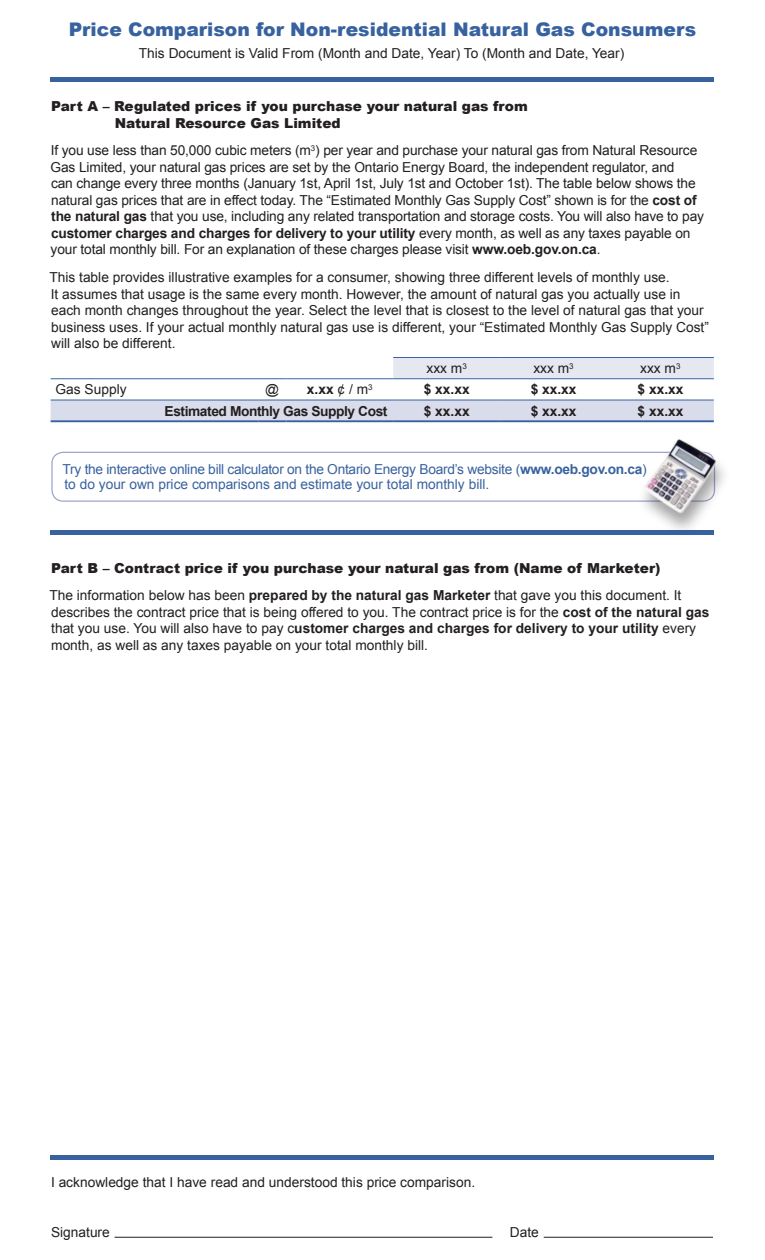
<style>
.page{position:relative;width:765px;height:1260px;background:#fff}
.page>*{position:absolute;margin:0;border:0;box-sizing:border-box;transform-origin:0 0}
.t1{font:900 18.75px "Arial";color:#38629f}
.t2{font:13.75px/16.5px "Arial";color:#231f20}
.t3{font:900 13.75px/16.5px "Arial";color:#231f20}
.t4{font:13.75px/15px "Arial";letter-spacing:-.02em;color:#38629f}
.t5{font:700 13.75px "Arial";letter-spacing:-.03em;color:#231f20}
.s1{font-weight:700}
.s2{font-weight:400}
</style>
<div class="page">
<div style="left:51px;top:77px;width:663px;height:5px;background:#38629f"></div>
<div style="left:393px;top:358px;width:321px;height:20px;background:#e5e7f1"></div>
<hr style="left:393px;top:357px;width:107px;height:1px;background:#38629f">
<hr style="left:500px;top:357px;width:107px;height:1px;background:#38629f">
<hr style="left:607px;top:357px;width:107px;height:1px;background:#38629f">
<hr style="left:51px;top:378px;width:207px;height:1px;background:#38629f">
<svg style="left:258px;top:378px;width:28px;height:1px"></svg>
<hr style="left:286px;top:378px;width:107px;height:1px;background:#38629f">
<hr style="left:393px;top:378px;width:107px;height:1px;background:#38629f">
<hr style="left:500px;top:378px;width:107px;height:1px;background:#38629f">
<hr style="left:607px;top:378px;width:107px;height:1px;background:#38629f">
<div style="left:51px;top:400px;width:663px;height:20px;background:#d9ddeb"></div>
<hr style="left:286px;top:400px;width:107px;height:1px;background:#38629f">
<hr style="left:51px;top:420px;width:207px;height:2px;background:#38629f">
<hr style="left:258px;top:420px;width:28px;height:2px;background:#38629f">
<hr style="left:286px;top:420px;width:107px;height:2px;background:#38629f">
<hr style="left:393px;top:400px;width:107px;height:1px;background:#38629f">
<hr style="left:500px;top:400px;width:107px;height:1px;background:#38629f">
<hr style="left:607px;top:400px;width:107px;height:1px;background:#38629f">
<hr style="left:393px;top:420px;width:107px;height:2px;background:#38629f">
<hr style="left:500px;top:420px;width:107px;height:2px;background:#38629f">
<hr style="left:607px;top:420px;width:107px;height:2px;background:#38629f">
<div style="left:51px;top:1155px;width:663px;height:5px;background:#38629f"></div>
<hr style="left:115px;top:1237px;width:377px;height:1px;background:#231f20">
<hr style="left:544px;top:1237px;width:169px;height:1px;background:#231f20">
<div style="left:51px;top:530px;width:663px;height:5px;background:#38629f"></div>
<div style="left:51px;top:452px;width:664px;height:50px;border:1px solid #9ca5ca;border-radius:11px"></div>
<div style="left:635px;top:438px;width:95px;height:97px;background:#231f20;opacity:.41"></div>
<img style="left:643px;top:438px;width:75px;height:77px">
<h1 class="t1" style="left:69px;top:16px;width:629px">Price Comparison for Non-residential Natural Gas Consumers</h1>
<p class="t2" style="left:139px;top:45px;width:487px">This Document is Valid From (Month and Date, Year) To (Month and Date, Year)</p>
<p class="t3" style="left:115px;top:98px;width:415px;text-indent:-64px">Part A – Regulated prices if you purchase your natural gas from<br>Natural Resource Gas Limited</p>
<p class="t2" style="left:51px;top:142px;width:655px">If you use less than 50,000 cubic meters (m<sup>3</sup>) per year and purchase your natural gas from Natural Resource Gas Limited, your natural gas prices are set by the Ontario Energy Board, the independent regulator, and<br>can change every three months (January 1st, April 1st, July 1st and October 1st). The table below shows the natural gas prices that are in effect today. The “Estimated Monthly Gas Supply Cost” shown is for the <span class="s1">cost of the natural gas</span> that you use, including any related transportation and storage costs. You will also have to pay <span class="s1">customer charges and charges for delivery to your utility</span> every month, as well as any taxes payable on your total monthly bill. For an explanation of these charges please visit <span class="s1">www.oeb.gov.on.ca</span>.</p>
<p class="t2" style="left:49px;top:269px;width:661px">This table provides illustrative examples for a consumer, showing three different levels of monthly use.<br>It assumes that usage is the same every month. However, the amount of natural gas you actually use in each month changes throughout the year. Select the level that is closest to the level of natural gas that your business uses. If your actual monthly natural gas use is different, your “Estimated Monthly Gas Supply Cost” will also be different.</p>
<p class="t2" style="left:426px;top:360px;width:42px">xxx m<sup>3</sup></p>
<p class="t2" style="left:533px;top:360px;width:42px">xxx m<sup>3</sup></p>
<p class="t2" style="left:640px;top:360px;width:42px">xxx m<sup>3</sup></p>
<p class="t2" style="left:56px;top:381px;width:73px">Gas Supply</p>
<p class="t2" style="left:265px;top:381px;width:15px">@</p>
<p class="t5" style="left:307px;top:381px;width:67px">x.xx <span class="s2">¢ / m</span><sup>3</sup></p>
<p class="t5" style="left:424px;top:381px;width:47px">$ xx.xx</p>
<p class="t5" style="left:531px;top:381px;width:47px">$ xx.xx</p>
<p class="t5" style="left:638px;top:381px;width:47px">$ xx.xx</p>
<p class="t5" style="left:165px;top:402px;width:224px">Estimated Monthly Gas Supply Cost</p>
<p class="t5" style="left:424px;top:402px;width:47px">$ xx.xx</p>
<p class="t5" style="left:531px;top:402px;width:47px">$ xx.xx</p>
<p class="t5" style="left:638px;top:402px;width:47px">$ xx.xx</p>
<p class="t4" style="left:63px;top:462px;width:586px">Try the interactive online bill calculator on the Ontario Energy Board’s website (<span class="s1">www.oeb.gov.on.ca</span>) to do your own price comparisons and estimate your total monthly bill.</p>
<p class="t3" style="left:49px;top:553px;width:634px;line-height:27.8px">Part B – Contract price if you purchase your natural gas from (Name of Marketer)<br><span class="s2">The information below has been</span> <span class="s1">prepared by the natural gas Marketer</span> <span class="s2">that gave you this document. It</span></p>
<p class="t2" style="left:51px;top:604px;width:660px">describes the contract price that is being offered to you. The contract price is for the <span class="s1">cost of the natural gas </span>that you use. You will also have to pay c<span class="s1">ustomer charges and charges for delivery to your utility</span> every month, as well as any taxes payable on your total monthly bill.</p>
<p class="t2" style="left:51px;top:1174px;width:426px">I acknowledge that I have read and understood this price comparison.</p>
<p class="t2" style="left:51px;top:1224px;width:60px">Signature</p>
<p class="t2" style="left:510px;top:1224px;width:31px">Date</p>
</div>
